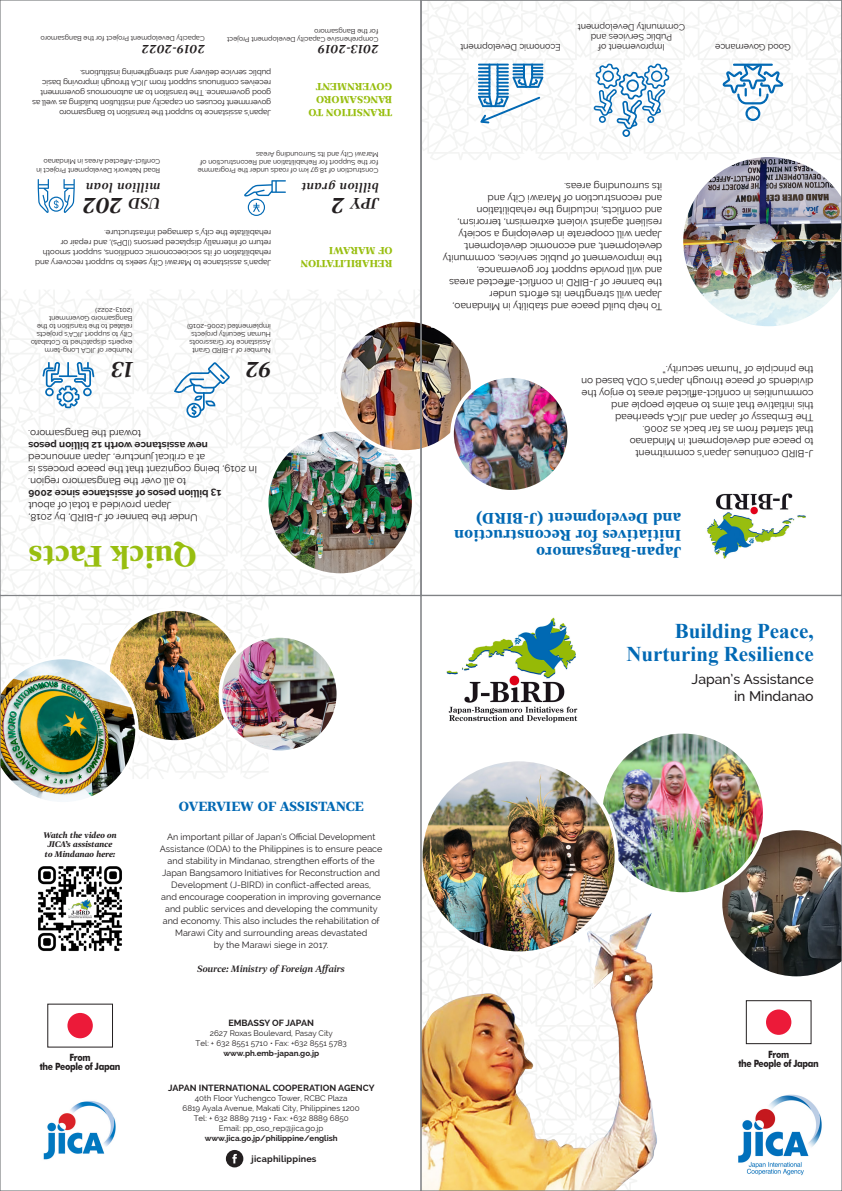
<style>
.page{position:relative;width:842px;height:1191px;background:#fff}
.page>*{position:absolute;margin:0;border:0;box-sizing:border-box;transform-origin:0 0}
.t1{font:700 29px "Tabac G2";letter-spacing:.01em;color:#98be0f}
.t2{font:italic 600 22px "Tabac G2";letter-spacing:.01em;color:#231f20}
.t3{font:700 21px/23px "Times New Roman";color:#0269b4;text-align:right}
.t4{font:700 15px "Tabac G2";letter-spacing:.02em;color:#0269b4}
.t5{font:italic 600 15px "Tabac G2";letter-spacing:.01em;color:#231f20}
.t6{font:500 14px "Raleway";color:#231f20}
.t7{font:700 13px "Tabac G2";letter-spacing:.01em;color:#0269b4}
.t8{font:italic 600 12px "Tabac G2";letter-spacing:.05em;color:#231f20}
.t9{font:10px/12px "Raleway";color:#231f20}
.t10{font:700 10px "Raleway";color:#231f20}
.t11{font:700 10px/13px "Tabac G2";letter-spacing:.01em;color:#98be0f}
.t12{font:700 10px "Futura BT";letter-spacing:-.04em;color:#231f20;scale:.86 1}
.t13{font:9px/12px "Raleway";color:#231f20;text-align:center}
.t14{font:700 9px "Raleway";color:#231f20}
.t15{font:italic 600 9px "Tabac G2";color:#231f20}
.t16{font:700 9px "Raleway";letter-spacing:.02em;color:#231f20}
.t17{font:8px/10px "Raleway";letter-spacing:-.005em;color:#231f20}
.t18{font:700 8px "Raleway";color:#231f20}
.t19{font:italic 700 8px "Tabac G2";color:#231f20}
.t20{font:7px/8px "Raleway";color:#231f20}
</style>
<div class="page">
<img style="left:738px;top:1094px;width:84px;height:82px">
<img style="left:43px;top:1101px;width:73px;height:59px">
<img style="left:38px;top:866px;width:84px;height:85px">
<svg style="left:226px;top:1150px;width:17px;height:17px"></svg>
<div style="left:67px;top:1013px;width:26px;height:25px;background:#ec1a39;border-radius:50%"></div>
<div style="left:746px;top:1000px;width:65px;height:43px;border:1px solid #231f20"></div>
<div style="left:766px;top:1009px;width:25px;height:25px;background:#ec1a39;border-radius:50%"></div>
<img style="left:722px;top:830px;width:118px;height:147px">
<img style="left:616px;top:805px;width:149px;height:89px">
<img style="left:424px;top:805px;width:192px;height:77px">
<img style="left:423px;top:882px;width:240px;height:307px">
<img style="left:0;top:0;width:842px;height:805px">
<p class="t20" style="left:205px;top:42px;width:166px;rotate:-180deg">Capacity Development Project for the Bangsamoro</p>
<p class="t8" style="left:205px;top:57px;width:64px;rotate:-180deg">2019-2022</p>
<p class="t20" style="left:378px;top:43px;width:153px;rotate:-180deg">Comprehensive Capacity Development Project for the Bangsamoro</p>
<p class="t8" style="left:378px;top:57px;width:62px;rotate:-180deg">2013-2019</p>
<p class="t17" style="left:271px;top:118px;width:240px;rotate:-180deg">Japan’s assistance to support the transition to Bangsamoro government focuses on capacity and institution building as well as good governance. The transition to an autonomous government receives continuous support from JICA through improving basic public service delivery and strengthening institutions.</p>
<p class="t11" style="left:392px;top:120px;width:85px;rotate:-180deg">TRANSITION TO<br>BANGSAMORO<br>GOVERNMENT</p>
<p class="t20" style="left:160px;top:175px;width:125px;line-height:9px;rotate:-180deg">Road Network Development Project in<br>Conflict-Affected Areas in Mindanao</p>
<p class="t20" style="left:378px;top:174px;width:182px;rotate:-180deg">Construction of 18.97 km of roads under the Programme for the Support for Rehabilitation and Reconstruction of<br>Marawi City and Its Surrounding Areas</p>
<p class="t8" style="left:160px;top:195px;width:76px;rotate:-180deg">million loan</p>
<p class="t17" style="left:271px;top:268px;width:238px;rotate:-180deg">Japan’s assistance to Marawi City seeks to support recovery and rehabilitation of its socioeconomic conditions, support smooth return of internally displaced persons (IDPs), and repair or rehabilitate the city’s damaged infrastructure.</p>
<p class="t2" style="left:122px;top:221px;width:41px;rotate:-180deg">202</p>
<p class="t5" style="left:160px;top:214px;width:33px;rotate:-180deg">USD</p>
<p class="t8" style="left:379px;top:195px;width:79px;rotate:-180deg">billion grant</p>
<p class="t2" style="left:344px;top:221px;width:14px;rotate:-180deg">2</p>
<p class="t5" style="left:379px;top:214px;width:30px;rotate:-180deg">JPY</p>
<p class="t11" style="left:393px;top:257px;width:65px;rotate:-180deg">OF MARAWI</p>
<p class="t11" style="left:393px;top:270px;width:93px;rotate:-180deg">REHABILITATION</p>
<p class="t13" style="left:685px;top:42px;width:109px;line-height:10px;rotate:-180deg">Public Services and<br>Community Development</p>
<p class="t13" style="left:561px;top:53px;width:102px;rotate:-180deg">Economic Development</p>
<p class="t13" style="left:665px;top:53px;width:68px;rotate:-180deg">Improvement of</p>
<p class="t13" style="left:791px;top:53px;width:77px;rotate:-180deg">Good Governance</p>
<p class="t9" style="left:662px;top:192px;width:100px;rotate:-180deg">its surrounding areas.</p>
<p class="t9" style="left:662px;top:204px;width:176px;rotate:-180deg">and reconstruction of Marawi City and</p>
<p class="t9" style="left:662px;top:264px;width:221px;rotate:-180deg">the improvement of public services, community development, and economic development.<br>Japan will cooperate in developing a society resilient against violent extremism, terrorism, and conflicts, including the rehabilitation</p>
<p class="t9" style="left:662px;top:288px;width:215px;rotate:-180deg">the banner of J-BIRD in conflict-affected areas and will provide support for governance,</p>
<p class="t9" style="left:662px;top:300px;width:174px;rotate:-180deg">Japan will strengthen its efforts under</p>
<p class="t20" style="left:132px;top:314px;width:38px;rotate:-180deg">(2013-2022)</p>
<p class="t9" style="left:662px;top:312px;width:211px;rotate:-180deg">To help build peace and stability in Mindanao,</p>
<p class="t20" style="left:132px;top:354px;width:103px;rotate:-180deg">Number of JICA Long-term experts dispatched to Cotabato<br>City to support JICA’s projects related to the transition to the<br>Bangsamoro Government</p>
<p class="t20" style="left:271px;top:354px;width:85px;rotate:-180deg">Number of J-BIRD Grant<br>Assistance for Grassroots<br>Human Security projects implemented (2006-2016)</p>
<p class="t2" style="left:132px;top:385px;width:22px;rotate:-180deg">13</p>
<p class="t2" style="left:271px;top:385px;width:27px;rotate:-180deg">92</p>
<p class="t9" style="left:141px;top:440px;width:114px;rotate:-180deg">toward the Bangsamoro.</p>
<p class="t10" style="left:208px;top:451px;width:181px;rotate:-180deg">new assistance worth 12 billion pesos</p>
<p class="t9" style="left:257px;top:476px;width:230px;text-align:right;rotate:-180deg">In 2019, being cognizant that the peace process is at a critical juncture, Japan announced</p>
<p class="t9" style="left:186px;top:488px;width:159px;rotate:-180deg">to all over the Bangsamoro region.</p>
<p class="t10" style="left:221px;top:499px;width:194px;rotate:-180deg">13 billion pesos of assistance since 2006</p>
<p class="t9" style="left:172px;top:512px;width:145px;rotate:-180deg">Japan provided a total of about</p>
<p class="t9" style="left:198px;top:524px;width:171px;rotate:-180deg">Under the banner of J-BIRD, by 2018,</p>
<p class="t1" style="left:197px;top:576px;width:170px;rotate:-180deg">Quick Facts</p>
<p class="t19" style="left:43px;top:829px;width:75px">Watch the video on</p>
<p class="t19" style="left:48px;top:839px;width:66px">JICA’s assistance</p>
<p class="t19" style="left:45px;top:848px;width:72px">to Mindanao here:</p>
<p class="t12" style="left:70px;top:1051px;width:26px">From</p>
<p class="t12" style="left:40px;top:1060px;width:95px">the People of Japan</p>
<p class="t7" style="left:179px;top:797px;width:187px">OVERVIEW OF ASSISTANCE</p>
<p class="t13" style="left:160px;top:830px;width:224px">An important pillar of Japan’s Official Development Assistance (ODA) to the Philippines is to ensure peace and stability in Mindanao, strengthen efforts of the Japan Bangsamoro Initiatives for Reconstruction and Development (J-BIRD) in conflict-affected areas,</p>
<p class="t13" style="left:161px;top:890px;width:221px">and encourage cooperation in improving governance</p>
<p class="t13" style="left:165px;top:902px;width:214px">and public services and developing the community</p>
<p class="t13" style="left:163px;top:914px;width:218px">and economy. This also includes the rehabilitation of<br>Marawi City and surrounding areas devastated</p>
<p class="t13" style="left:214px;top:938px;width:116px">by the Marawi siege in 2017.</p>
<p class="t15" style="left:198px;top:962px;width:149px">Source: Ministry of Foreign Affairs</p>
<p class="t14" style="left:228px;top:1018px;width:87px">EMBASSY OF JAPAN</p>
<p class="t17" style="left:210px;top:1028px;width:124px">2627 Roxas Boulevard, Pasay City</p>
<p class="t17" style="left:196px;top:1038px;width:153px">Tel: + 632 8551 5710 • Fax: +632 8551 5783</p>
<p class="t18" style="left:223px;top:1049px;width:97px">www.ph.emb-japan.go.jp</p>
<p class="t14" style="left:168px;top:1082px;width:208px">JAPAN INTERNATIONAL COOPERATION AGENCY</p>
<p class="t17" style="left:195px;top:1093px;width:154px">40th Floor Yuchengco Tower, RCBC Plaza</p>
<p class="t17" style="left:183px;top:1103px;width:179px">6819 Ayala Avenue, Makati City, Philippines 1200</p>
<p class="t17" style="left:194px;top:1113px;width:157px">Tel: + 632 8889 7119 • Fax: +632 8889 6850</p>
<p class="t17" style="left:219px;top:1123px;width:106px">Email: pp_oso_rep@jica.go.jp</p>
<p class="t18" style="left:205px;top:1133px;width:134px">www.jica.go.jp/philippine/english</p>
<p class="t16" style="left:252px;top:1154px;width:66px">jicaphilippines</p>
<p class="t9" style="left:814px;top:424px;width:234px;rotate:-180deg">The Embassy of Japan and JICA spearhead<br>this initiative that aims to enable people and communities in conflict-afflicted areas to enjoy the dividends of peace through Japan’s ODA based on the principle of “human security.”</p>
<p class="t9" style="left:814px;top:436px;width:173px;rotate:-180deg">that started from as far back as 2006.</p>
<p class="t9" style="left:814px;top:448px;width:185px;rotate:-180deg">to peace and development in Mindanao</p>
<p class="t9" style="left:814px;top:460px;width:180px;rotate:-180deg">J-BIRD continues Japan’s commitment</p>
<p class="t4" style="left:681px;top:528px;width:206px;rotate:-180deg">and Development (J-BIRD)</p>
<p class="t4" style="left:681px;top:545px;width:228px;rotate:-180deg">Initiatives for Reconstruction</p>
<p class="t4" style="left:681px;top:562px;width:146px;rotate:-180deg">Japan-Bangsamoro</p>
<p class="t3" style="left:626px;top:619px;width:189px">Building Peace,<br>Nurturing Resilience</p>
<p class="t6" style="left:692px;top:671px;width:123px">Japan’s Assistance</p>
<p class="t6" style="left:734px;top:688px;width:81px">in Mindanao</p>
<p class="t12" style="left:768px;top:1048px;width:26px">From</p>
<p class="t12" style="left:738px;top:1057px;width:95px">the People of Japan</p>
</div>
